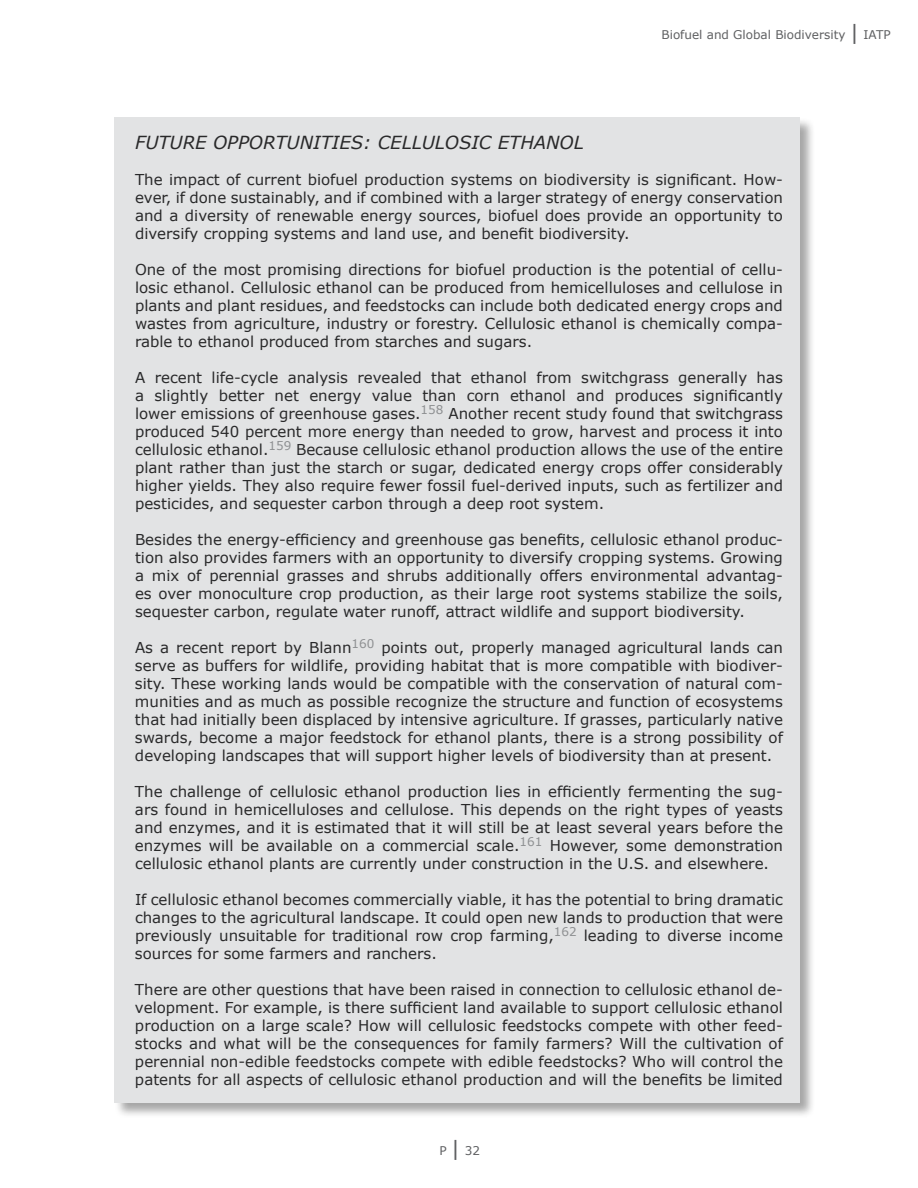
<style>
.page{position:relative;width:918px;height:1188px;background:#fff}
.page>*{position:absolute;margin:0;border:0;box-sizing:border-box;transform-origin:0 0}
.t1{font:italic 18px "Verdana";color:#29292a}
.t2{font:15px/18px "Verdana";color:#29292a;text-align:justify}
.t3{font:12px "Verdana";color:#5f6062}
.s1{font-size:21px}
</style>
<div class="page">
<div style="left:114px;top:117px;width:708px;height:1009px;background:#000;opacity:.35"></div>
<div style="left:114px;top:117px;width:686px;height:985px;background:#e2e3e4"></div>
<p class="t3" style="left:662px;top:27px;width:231px">Biofuel and Global Biodiversity <span class="s1">|</span> IATP</p>
<p class="t1" style="left:135px;top:131px;width:450px">FUTURE OPPORTUNITIES: CELLULOSIC ETHANOL</p>
<p class="t2" style="left:135px;top:170px;width:649px">The impact of current biofuel production systems on biodiversity is significant. How&shy;ever, if done sustainably, and if combined with a larger strategy of energy conservation and a diversity of renewable energy sources, biofuel does provide an opportunity to diversify cropping systems and land use, and benefit biodiversity.</p>
<p class="t2" style="left:135px;top:260px;width:649px">One of the most promising directions for biofuel production is the potential of cellu&shy;losic ethanol. Cellulosic ethanol can be produced from hemicelluloses and cellulose in plants and plant residues, and feedstocks can include both dedicated energy crops and wastes from agriculture, industry or forestry. Cellulosic ethanol is chemically compa&shy;rable to ethanol produced from starches and sugars.</p>
<p class="t2" style="left:135px;top:368px;width:650px">A recent life-cycle analysis revealed that ethanol from switchgrass generally has a slightly better net energy value than corn ethanol and produces significantly lower emissions of greenhouse gases.<sup>158</sup> Another recent study found that switchgrass produced 540 percent more energy than needed to grow, harvest and process it into cellulosic ethanol.<sup>159</sup> Because cellulosic ethanol production allows the use of the entire plant rather than just the starch or sugar, dedicated energy crops offer considerably higher yields. They also require fewer fossil fuel-derived inputs, such as fertilizer and pesticides, and sequester carbon through a deep root system.</p>
<p class="t2" style="left:135px;top:530px;width:649px">Besides the energy-efficiency and greenhouse gas benefits, cellulosic ethanol produc&shy;tion also provides farmers with an opportunity to diversify cropping systems. Growing a mix of perennial grasses and shrubs additionally offers environmental advantag&shy;es over monoculture crop production, as their large root systems stabilize the soils, sequester carbon, regulate water runoff, attract wildlife and support biodiversity.</p>
<p class="t2" style="left:135px;top:638px;width:649px">As a recent report by Blann<sup>160</sup> points out, properly managed agricultural lands can serve as buffers for wildlife, providing habitat that is more compatible with biodiver&shy;sity. These working lands would be compatible with the conservation of natural com&shy;munities and as much as possible recognize the structure and function of ecosystems that had initially been displaced by intensive agriculture. If grasses, particularly native swards, become a major feedstock for ethanol plants, there is a strong possibility of developing landscapes that will support higher levels of biodiversity than at present.</p>
<p class="t2" style="left:135px;top:782px;width:649px">The challenge of cellulosic ethanol production lies in efficiently fermenting the sug&shy;ars found in hemicelluloses and cellulose. This depends on the right types of yeasts and enzymes, and it is estimated that it will still be at least several years before the enzymes will be available on a commercial scale.<sup>161</sup> However, some demonstration cellulosic ethanol plants are currently under construction in the U.S. and elsewhere.</p>
<p class="t2" style="left:135px;top:890px;width:650px">If cellulosic ethanol becomes commercially viable, it has the potential to bring dramatic changes to the agricultural landscape. It could open new lands to production that were previously unsuitable for traditional row crop farming,<sup>162</sup> leading to diverse income sources for some farmers and ranchers.</p>
<p class="t2" style="left:135px;top:980px;width:649px">There are other questions that have been raised in connection to cellulosic ethanol de&shy;velopment. For example, is there sufficient land available to support cellulosic ethanol production on a large scale? How will cellulosic feedstocks compete with other feed&shy;stocks and what will be the consequences for family farmers? Will the cultivation of perennial non-edible feedstocks compete with edible feedstocks? Who will control the patents for all aspects of cellulosic ethanol production and will the benefits be limited</p>
<p class="t3" style="left:440px;top:1143px;width:42px">P <span class="s1">|</span> 32</p>
</div>
